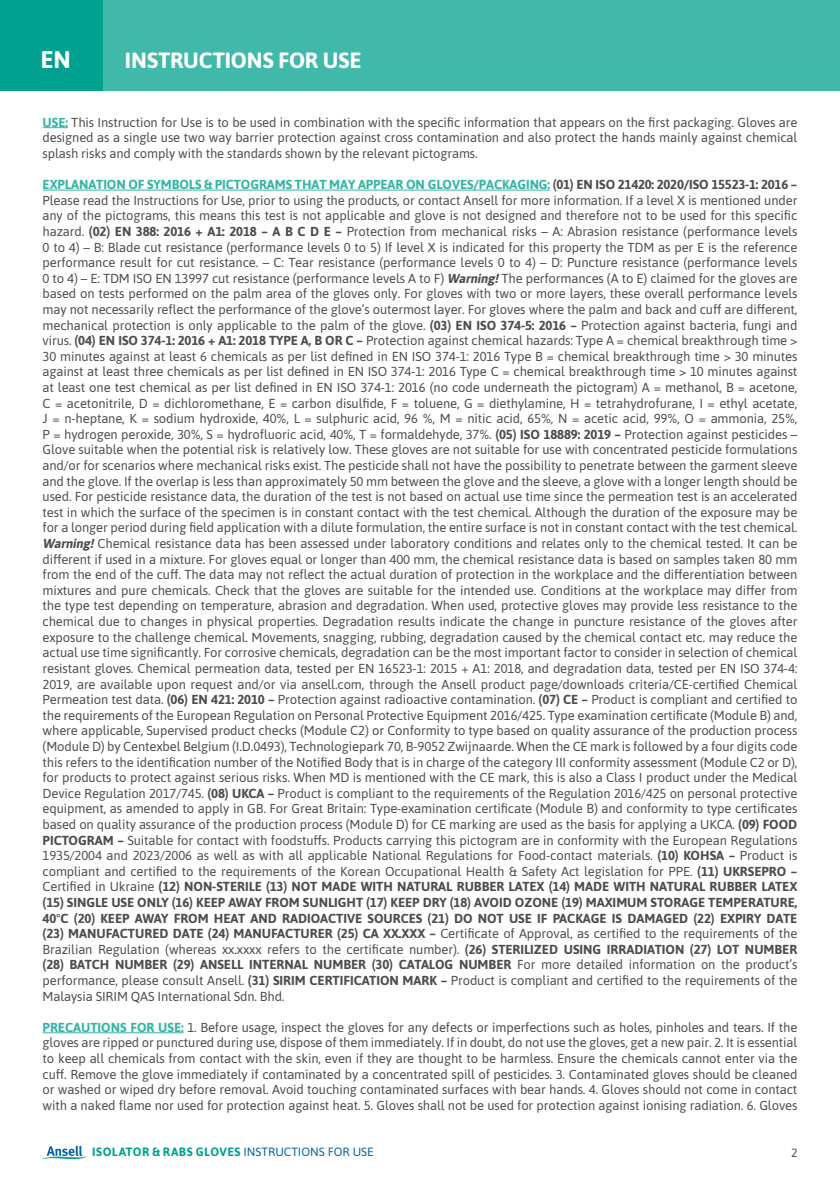
<style>
.page{position:relative;width:840px;height:1191px;background:#fff}
.page>*{position:absolute;margin:0;border:0;box-sizing:border-box;transform-origin:0 0}
.t1{font:700 24px "Asap";color:#fff}
.t2{font:700 22px "Asap";letter-spacing:-.005em;color:#fff}
.t3{font:13px/15.6px "Asap";letter-spacing:-.01em;color:#4f4c4d;text-align:justify}
.t4{font:700 12px "Asap";letter-spacing:.04em;color:#00a28f}
.t5{font:12px "Asap";color:#4f4c4d}
.s1{font-weight:700;color:#33b5a5}
.s2{font-weight:700}
.s3{font-weight:700;font-style:italic}
.s4{font-weight:400;color:#0063ac}
</style>
<div class="page">
<div style="left:0;top:0;width:839px;height:91px;background:#40b9ab"></div>
<div style="left:0;top:0;width:102px;height:91px;background:#00a28f"></div>
<svg style="left:43px;top:127px;width:25px;height:1px"></svg>
<hr style="left:43px;top:190px;width:506px;height:1px;background:#33b5a5">
<hr style="left:43px;top:1032px;width:140px;height:1px;background:#33b5a5">
<svg style="left:43px;top:1145px;width:44px;height:14px"></svg>
<h1 class="t1" style="left:40px;top:43px;width:32px">EN</h1>
<h2 class="t2" style="left:125px;top:45px;width:238px">INSTRUCTIONS FOR USE</h2>
<p class="t3" style="left:43px;top:114px;width:756px"><span class="s1">USE:</span> This Instruction for Use is to be used in combination with the specific information that appears on the first packaging. Gloves are designed as a single use two way barrier protection against cross contamination and also protect the hands mainly against chemical splash risks and comply with the standards shown by the relevant pictograms.</p>
<p class="t3" style="left:43px;top:176px;width:756px"><span class="s1">EXPLANATION OF SYMBOLS &amp; PICTOGRAMS THAT MAY APPEAR ON GLOVES/PACKAGING:</span> <span class="s2">(01) EN ISO 21420: 2020/ISO 15523-1: 2016 – </span>Please read the Instructions for Use, prior to using the products, or contact Ansell for more information. If a level X is mentioned under any of the pictograms, this means this test is not applicable and glove is not designed and therefore not to be used for this specific hazard. <span class="s2">(02) EN 388: 2016 + A1: 2018 – A B C D E –</span> Protection from mechanical risks – A: Abrasion resistance (performance levels 0 to 4) – B: Blade cut resistance (performance levels 0 to 5) If level X is indicated for this property the TDM as per E is the reference performance result for cut resistance. – C: Tear resistance (performance levels 0 to 4) – D: Puncture resistance (performance levels 0 to 4) – E: TDM ISO EN 13997 cut resistance (performance levels A to F) <span class="s3">Warning!</span>The performances (A to E) claimed for the gloves are based on tests performed on the palm area of the gloves only. For gloves with two or more layers, these overall performance levels may not necessarily reflect the performance of the glove’s outermost layer. For gloves where the palm and back and cuff are different, mechanical protection is only applicable to the palm of the glove. <span class="s2">(03) EN ISO 374-5: 2016 –</span> Protection against bacteria, fungi and virus. <span class="s2">(04) EN ISO 374-1: 2016 + A1: 2018 TYPE A, B OR C –</span> Protection against chemical hazards: Type A = chemical breakthrough time &gt; 30 minutes against at least 6 chemicals as per list defined in EN ISO 374-1: 2016 Type B = chemical breakthrough time &gt; 30 minutes against at least three chemicals as per list defined in EN ISO 374-1: 2016 Type C = chemical breakthrough time &gt; 10 minutes against at least one test chemical as per list defined in EN ISO 374-1: 2016 (no code underneath the pictogram) A = methanol, B = acetone, C = acetonitrile, D = dichloromethane, E = carbon disulfide, F = toluene, G = diethylamine, H = tetrahydrofurane, I = ethyl acetate, J = n-heptane, K = sodium hydroxide, 40%, L = sulphuric acid, 96 %, M = nitic acid, 65%, N = acetic acid, 99%, O = ammonia, 25%, P = hydrogen peroxide, 30%, S = hydrofluoric acid, 40%, T = formaldehyde, 37%. <span class="s2">(05) ISO 18889: 2019 –</span> Protection against pesticides – Glove suitable when the potential risk is relatively low. These gloves are not suitable for use with concentrated pesticide formulations and/or for scenarios where mechanical risks exist. The pesticide shall not have the possibility to penetrate between the garment sleeve and the glove. If the overlap is less than approximately 50 mm between the glove and the sleeve, a glove with a longer length should be used. For pesticide resistance data, the duration of the test is not based on actual use time since the permeation test is an accelerated test in which the surface of the specimen is in constant contact with the test chemical. Although the duration of the exposure may be for a longer period during field application with a dilute formulation, the entire surface is not in constant contact with the test chemical.<br><span class="s3">Warning!</span> Chemical resistance data has been assessed under laboratory conditions and relates only to the chemical tested. It can be different if used in a mixture. For gloves equal or longer than 400 mm, the chemical resistance data is based on samples taken 80 mm from the end of the cuff. The data may not reflect the actual duration of protection in the workplace and the differentiation between mixtures and pure chemicals. Check that the gloves are suitable for the intended use. Conditions at the workplace may differ from the type test depending on temperature, abrasion and degradation. When used, protective gloves may provide less resistance to the chemical due to changes in physical properties. Degradation results indicate the change in puncture resistance of the gloves after exposure to the challenge chemical. Movements, snagging, rubbing, degradation caused by the chemical contact etc. may reduce the actual use time significantly. For corrosive chemicals, degradation can be the most important factor to consider in selection of chemical resistant gloves. Chemical permeation data, tested per EN 16523-1: 2015 + A1: 2018, and degradation data, tested per EN ISO 374-4:<br>2019, are available upon request and/or via ansell.com, through the Ansell product page/downloads criteria/CE-certified Chemical Permeation test data. <span class="s2">(06) EN 421: 2010 –</span> Protection against radioactive contamination. <span class="s2">(07) CE –</span> Product is compliant and certified to the requirements of the European Regulation on Personal Protective Equipment 2016/425. Type examination certificate (Module B) and, where applicable, Supervised product checks (Module C2) or Conformity to type based on quality assurance of the production process (Module D) by Centexbel Belgium (I.D.0493), Technologiepark 70, B-9052 Zwijnaarde. When the CE mark is followed by a four digits code this refers to the identification number of the Notified Body that is in charge of the category III conformity assessment (Module C2 or D), for products to protect against serious risks. When MD is mentioned with the CE mark, this is also a Class I product under the Medical Device Regulation 2017/745. <span class="s2">(08) UKCA –</span> Product is compliant to the requirements of the Regulation 2016/425 on personal protective equipment, as amended to apply in GB. For Great Britain: Type-examination certificate (Module B) and conformity to type certificates based on quality assurance of the production process (Module D) for CE marking are used as the basis for applying a UKCA. <span class="s2">(09) FOOD PICTOGRAM –</span> Suitable for contact with foodstuffs. Products carrying this pictogram are in conformity with the European Regulations 1935/2004 and 2023/2006 as well as with all applicable National Regulations for Food-contact materials. <span class="s2">(10) KOHSA –</span> Product is compliant and certified to the requirements of the Korean Occupational Health &amp; Safety Act legislation for PPE. <span class="s2">(11) UKRSEPRO – </span>Certified in Ukraine <span class="s2">(12) NON-STERILE (13) NOT MADE WITH NATURAL RUBBER LATEX (14) MADE WITH NATURAL RUBBER LATEX (15) SINGLE USE ONLY (16) KEEP AWAY FROM SUNLIGHT (17) KEEP DRY (18) AVOID OZONE (19) MAXIMUM STORAGE TEMPERATURE, 40°C (20) KEEP AWAY FROM HEAT AND RADIOACTIVE SOURCES (21) DO NOT USE IF PACKAGE IS DAMAGED (22) EXPIRY DATE (23) MANUFACTURED DATE (24) MANUFACTURER (25) CA XX.XXX –</span> Certificate of Approval, as certified to the requirements of the Brazilian Regulation (whereas xx.xxxx refers to the certificate number). <span class="s2">(26) STERILIZED USING IRRADIATION (27) LOT NUMBER (28) BATCH NUMBER (29) ANSELL INTERNAL NUMBER (30) CATALOG NUMBER</span> For more detailed information on the product’s performance, please consult Ansell. <span class="s2">(31) SIRIM CERTIFICATION MARK –</span> Product is compliant and certified to the requirements of the Malaysia SIRIM QAS International Sdn. Bhd.</p>
<p class="t3" style="left:43px;top:1018px;width:756px"><span class="s1">PRECAUTIONS FOR USE:</span> 1. Before usage, inspect the gloves for any defects or imperfections such as holes, pinholes and tears. If the gloves are ripped or punctured during use, dispose of them immediately. If in doubt, do not use the gloves, get a new pair. 2. It is essential to keep all chemicals from contact with the skin, even if they are thought to be harmless. Ensure the chemicals cannot enter via the cuff. Remove the glove immediately if contaminated by a concentrated spill of pesticides. 3. Contaminated gloves should be cleaned or washed or wiped dry before removal. Avoid touching contaminated surfaces with bear hands. 4. Gloves should not come in contact with a naked flame nor used for protection against heat. 5. Gloves shall not be used for protection against ionising radiation. 6. Gloves</p>
<p class="t4" style="left:92px;top:1143px;width:283px">ISOLATOR &amp; RABS GLOVES <span class="s4">INSTRUCTIONS FOR USE</span></p>
<p class="t5" style="left:790px;top:1144px;width:8px">2</p>
</div>
